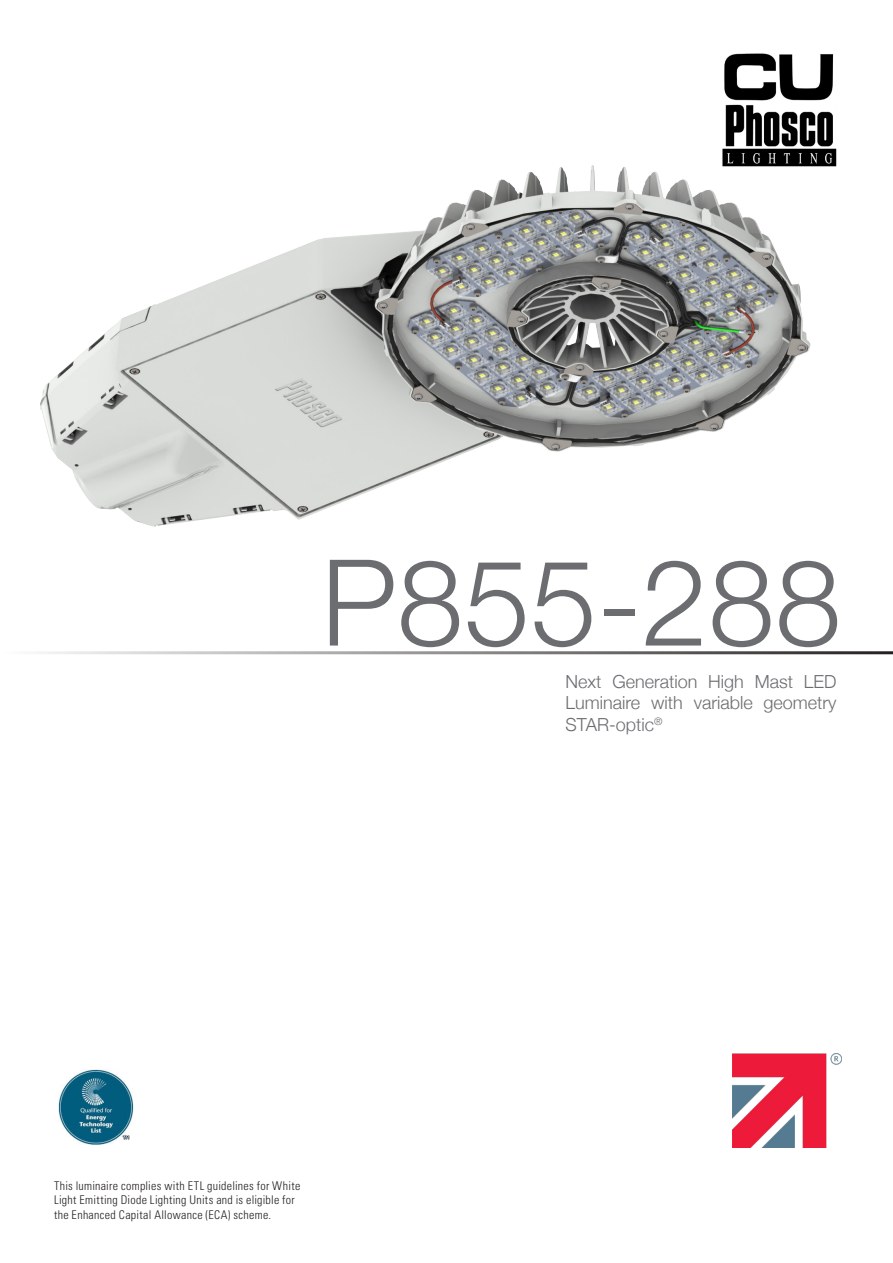
<style>
.page{position:relative;width:893px;height:1263px;background:#fff}
.page>*{position:absolute;margin:0;border:0;box-sizing:border-box;transform-origin:0 0}
.t1{font:300 120px "Helvetica Neue";color:#6c6d70}
.t2{font:300 18px/21.6px "Helvetica Neue";color:#6c6d70;text-align:justify}
.t3{font:300 condensed 12px/14.4px "Univers LT Std";letter-spacing:.025em;color:#231f20}
</style>
<div class="page">
<img style="left:40px;top:165px;width:771px;height:362px">
<hr style="left:0;top:651px;width:893px;height:3px;background:#231f20">
<img style="left:59px;top:1070px;width:75px;height:75px">
<img style="left:716px;top:53px;width:121px;height:118px">
<img style="left:733px;top:1054px;width:109px;height:93px">
<p class="t1" style="left:321px;top:529px;width:522px">P855-288</p>
<p class="t2" style="left:566px;top:670px;width:273px">Next Generation High Mast LED Luminaire with variable geometry STAR-optic<sup>®</sup></p>
<p class="t3" style="left:54px;top:1178px;width:248px">This luminaire complies with ETL guidelines for White<br>Light Emitting Diode Lighting Units and is eligible for the Enhanced Capital Allowance (ECA) scheme.</p>
</div>
